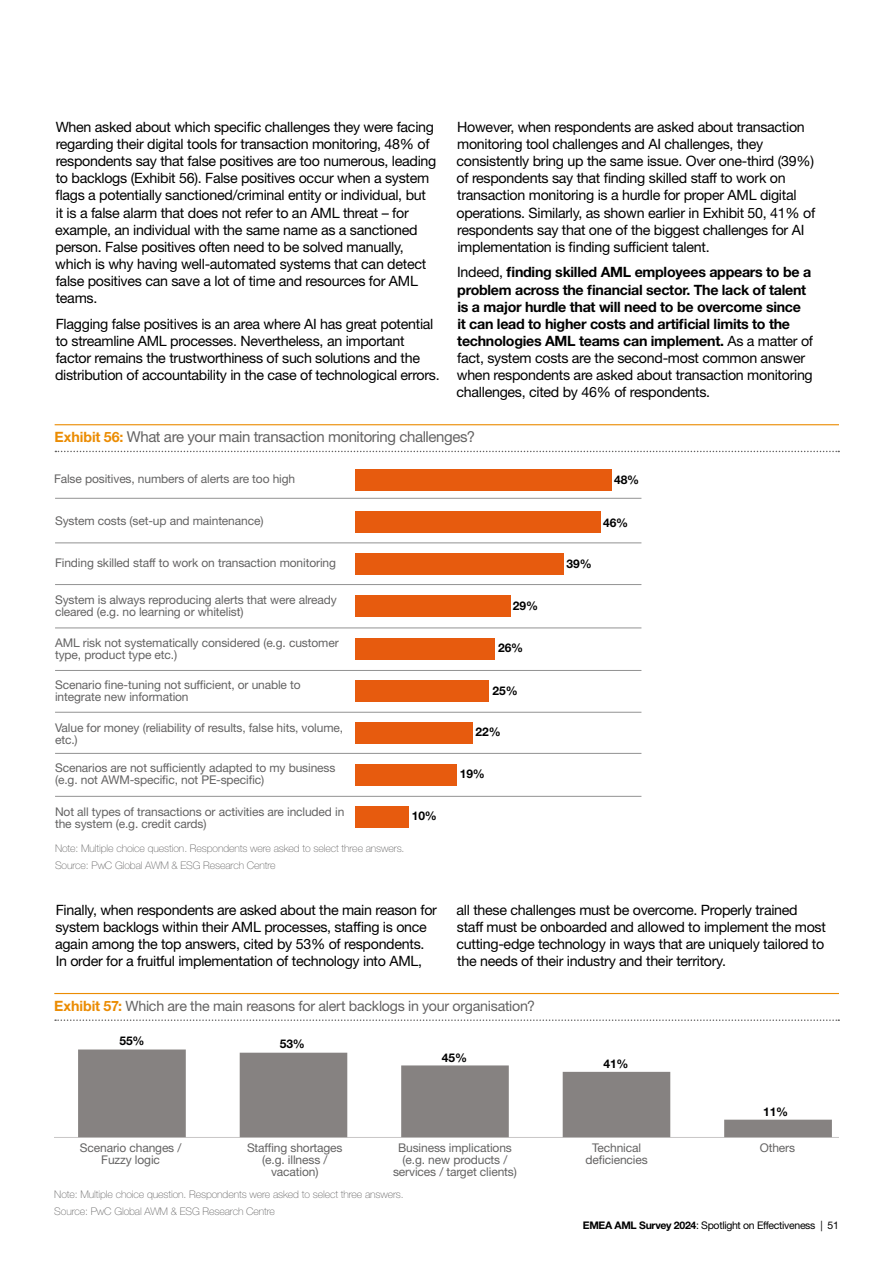
<style>
.page{position:relative;width:893px;height:1263px;background:#fff}
.page>*{position:absolute;margin:0;border:0;box-sizing:border-box;transform-origin:0 0}
.t1{font:15px "Helvetica Neue LT Std";letter-spacing:-.025em;color:#646363}
.t2{font:14.25px/17.1px "Helvetica Neue LT Std";letter-spacing:-.02em;color:#000}
.t3{font:700 14.25px/17.1px "Helvetica Neue LT Std";letter-spacing:-.02em;color:#000}
.t4{font:14.25px "Helvetica Neue LT Std";letter-spacing:-.02em;color:#646363}
.t5{font:12px/12px "Helvetica Neue LT Std";letter-spacing:-.01em;color:#646363}
.t6{font:700 12px "Helvetica Neue LT Std";letter-spacing:-.01em;color:#000}
.t7{font:100 10.5px/16.8px "Helvetica Neue LT Std";letter-spacing:-.01em;color:#646363}
.t8{font:10.5px "Helvetica Neue LT Std";letter-spacing:-.03em;color:#000}
.s1{font-weight:400}
.s2{font-weight:700;font-size:14.25px;color:#eb8c03}
.s3{font-weight:700;color:#eb8c03}
.s4{font-weight:700}
</style>
<div class="page">
<hr style="left:55px;top:424px;width:784px;height:1px;background:#eb8c03">
<svg style="left:55px;top:451px;width:784px;height:1px"></svg>
<div style="left:355px;top:807px;width:54px;height:21px;background:#e75b0e"></div>
<div style="left:355px;top:765px;width:102px;height:21px;background:#e75b0e"></div>
<div style="left:355px;top:722px;width:118px;height:21px;background:#e75b0e"></div>
<div style="left:355px;top:680px;width:134px;height:21px;background:#e75b0e"></div>
<div style="left:355px;top:638px;width:139px;height:21px;background:#e75b0e"></div>
<div style="left:355px;top:596px;width:155px;height:21px;background:#e75b0e"></div>
<div style="left:355px;top:554px;width:209px;height:21px;background:#e75b0e"></div>
<div style="left:355px;top:511px;width:246px;height:22px;background:#e75b0e"></div>
<div style="left:355px;top:469px;width:257px;height:21px;background:#e75b0e"></div>
<hr style="left:55px;top:498px;width:586px;height:1px;background:#929292">
<hr style="left:55px;top:542px;width:586px;height:1px;background:#929292">
<hr style="left:55px;top:584px;width:586px;height:1px;background:#929292">
<hr style="left:55px;top:627px;width:586px;height:1px;background:#929292">
<hr style="left:55px;top:670px;width:586px;height:1px;background:#929292">
<hr style="left:55px;top:712px;width:586px;height:1px;background:#929292">
<hr style="left:55px;top:753px;width:586px;height:1px;background:#929292">
<hr style="left:55px;top:796px;width:586px;height:1px;background:#929292">
<hr style="left:54px;top:993px;width:785px;height:1px;background:#eb8c03">
<svg style="left:55px;top:1019px;width:784px;height:2px"></svg>
<svg style="left:78px;top:1049px;width:754px;height:88px;fill:#868281"></svg>
<hr style="left:54px;top:1137px;width:785px;height:1px;background:#868281">
<p class="t2" style="left:55px;top:118px;width:383px">When asked about which specific challenges they were facing regarding their digital tools for transaction monitoring, 48% of respondents say that false positives are too numerous, leading to backlogs (Exhibit 56). False positives occur when a system flags a potentially sanctioned/criminal entity or individual, but it is a false alarm that does not refer to an AML threat – for example, an individual with the same name as a sanctioned person. False positives often need to be solved manually, which is why having well-automated systems that can detect false positives can save a lot of time and resources for AML teams.</p>
<p class="t2" style="left:55px;top:315px;width:386px">Flagging false positives is an area where AI has great potential to streamline AML processes. Nevertheless, an important factor remains the trustworthiness of such solutions and the distribution of accountability in the case of technological errors.</p>
<p class="t2" style="left:457px;top:118px;width:360px">However, when respondents are asked about transaction monitoring tool challenges and AI challenges, they consistently bring up the same issue. Over one-third (39%) of respondents say that finding skilled staff to work on transaction monitoring is a hurdle for proper AML digital operations. Similarly, as shown earlier in Exhibit 50, 41% of respondents say that one of the biggest challenges for AI implementation is finding sufficient talent.</p>
<p class="t3" style="left:457px;top:263px;width:358px"><span class="s1">Indeed,</span> finding skilled AML employees appears to be a problem across the financial sector. The lack of talent is a major hurdle that will need to be overcome since<br>it can lead to higher costs and artificial limits to the technologies AML teams can implement. <span class="s1">As a matter of fact, system costs are the second-most common answer when respondents are asked about transaction monitoring challenges, cited by 46% of respondents.</span></p>
<p class="t1" style="left:55px;top:428px;width:422px"><span class="s2">Exhibit 56:</span> What are your main transaction monitoring challenges?</p>
<p class="t5" style="left:54px;top:473px;width:243px">False positives, numbers of alerts are too high</p>
<p class="t5" style="left:55px;top:514px;width:210px">System costs (set-up and maintenance)</p>
<p class="t5" style="left:55px;top:557px;width:282px">Finding skilled staff to work on transaction monitoring</p>
<p class="t5" style="left:55px;top:594px;width:283px">System is always reproducing alerts that were already cleared (e.g. no learning or whitelist)</p>
<p class="t5" style="left:55px;top:636px;width:285px">AML risk not systematically considered (e.g. customer type, product type etc.)</p>
<p class="t5" style="left:55px;top:679px;width:247px">Scenario fine-tuning not sufficient, or unable to integrate new information</p>
<p class="t5" style="left:55px;top:721px;width:290px">Value for money (reliability of results, false hits, volume, etc.)</p>
<p class="t5" style="left:55px;top:762px;width:282px">Scenarios are not sufficiently adapted to my business (e.g. not AWM-specific, not PE-specific)</p>
<p class="t5" style="left:55px;top:805px;width:291px">Not all types of transactions or activities are included in the system (e.g. credit cards)</p>
<p class="t6" style="left:513px;top:598px;width:27px">29%</p>
<p class="t6" style="left:498px;top:641px;width:27px">26%</p>
<p class="t6" style="left:493px;top:683px;width:27px">25%</p>
<p class="t6" style="left:476px;top:725px;width:27px">22%</p>
<p class="t6" style="left:460px;top:766px;width:27px">19%</p>
<p class="t6" style="left:412px;top:809px;width:27px">10%</p>
<p class="t7" style="left:55px;top:840px;width:351px">Note: Multiple choice question. Respondents were asked to select three answers.<br>Source: PwC Global AWM &amp; ESG Research Centre</p>
<p class="t6" style="left:614px;top:473px;width:27px">48%</p>
<p class="t6" style="left:603px;top:515px;width:27px">46%</p>
<p class="t6" style="left:567px;top:556px;width:27px">39%</p>
<p class="t2" style="left:55px;top:901px;width:383px">Finally, when respondents are asked about the main reason for system backlogs within their AML processes, staffing is once again among the top answers, cited by 53% of respondents.<br>In order for a fruitful implementation of technology into AML,</p>
<p class="t2" style="left:457px;top:901px;width:371px">all these challenges must be overcome. Properly trained staff must be onboarded and allowed to implement the most cutting-edge technology in ways that are uniquely tailored to the needs of their industry and their territory.</p>
<p class="t4" style="left:54px;top:997px;width:482px"><span class="s3">Exhibit 57:</span> Which are the main reasons for alert backlogs in your organisation?</p>
<p class="t6" style="left:120px;top:1033px;width:27px">55%</p>
<p class="t6" style="left:280px;top:1036px;width:27px">53%</p>
<p class="t6" style="left:442px;top:1050px;width:27px">45%</p>
<p class="t6" style="left:603px;top:1056px;width:27px">41%</p>
<p class="t6" style="left:763px;top:1104px;width:27px">11%</p>
<p class="t5" style="left:80px;top:1141px;width:103px;text-align:center">Scenario changes /<br>Fuzzy logic</p>
<p class="t5" style="left:247px;top:1141px;width:97px;text-align:center">Staffing shortages (e.g. illness / vacation)</p>
<p class="t5" style="left:393px;top:1141px;width:125px;text-align:center">Business implications (e.g. new products / services / target clients)</p>
<p class="t5" style="left:585px;top:1141px;width:64px;text-align:center">Technical deficiencies</p>
<p class="t5" style="left:760px;top:1141px;width:37px">Others</p>
<p class="t7" style="left:54px;top:1185px;width:351px">Note: Multiple choice question. Respondents were asked to select three answers.<br>Source: PwC Global AWM &amp; ESG Research Centre</p>
<p class="t8" style="left:583px;top:1218px;width:258px"><span class="s4">EMEA AML Survey 2024</span>: Spotlight on Effectiveness | 51</p>
</div>
